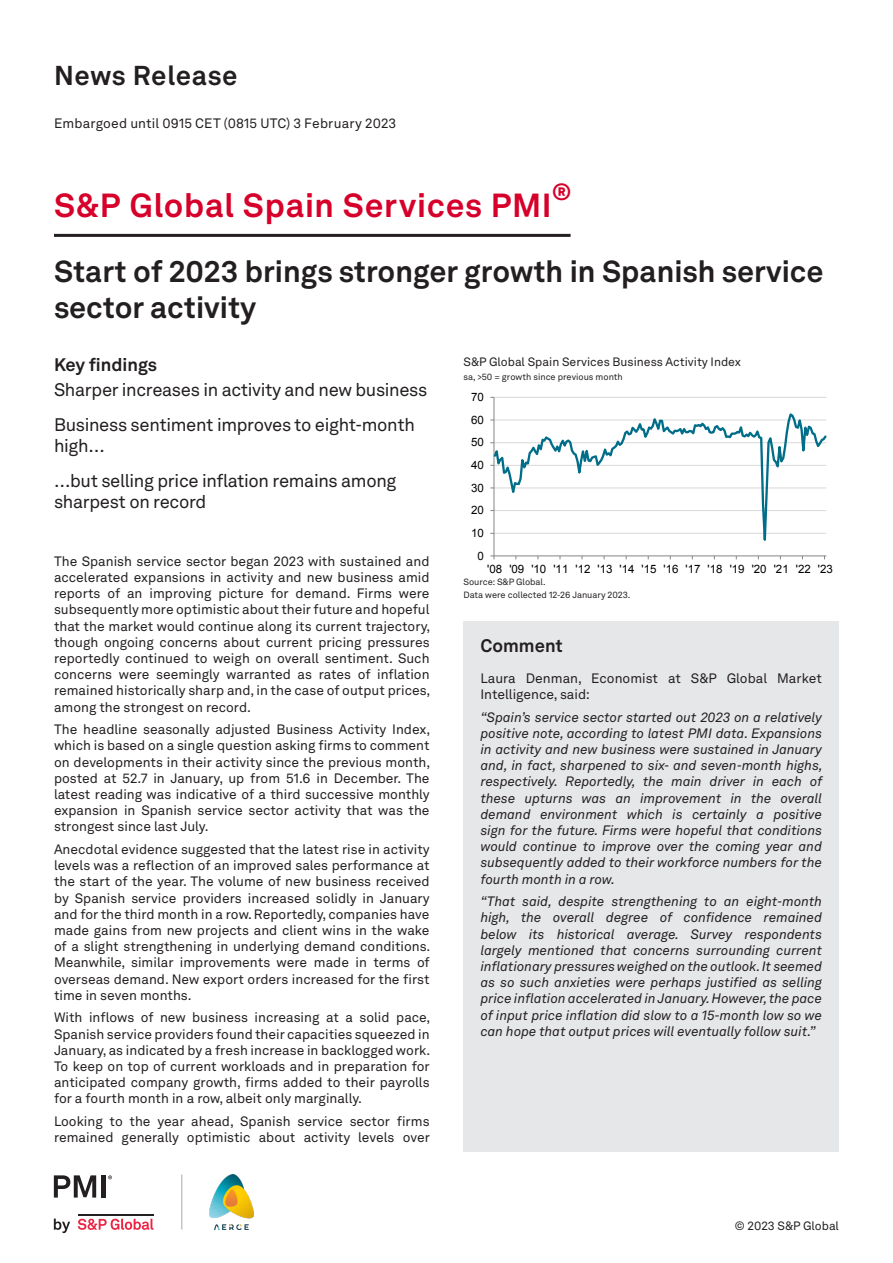
<style>
.page{position:relative;width:893px;height:1263px;background:#fff}
.page>*{position:absolute;margin:0;border:0;box-sizing:border-box;transform-origin:0 0}
.t1{font:700 33px "Akkurat LL";letter-spacing:.02em;color:#d6002a}
.t2{font:700 30px/36px "Akkurat LL";color:#231f20}
.Section_header{font:700 27px "Akkurat LL";letter-spacing:.025em;color:#231f20}
.t3{font:700 23.25px "Akkurat LL";color:#d6002a}
.Key_findings{font:18px/21.6px "Akkurat LL";letter-spacing:-.02em;color:#231f20}
.Subheader{font:700 18px "Akkurat LL";color:#231f20}
.Body_copy_2{font:13.5px/16.2px "Akkurat LL";color:#231f20;text-align:justify}
.Comment{font:italic 13.5px/16.2px "Akkurat LL";color:#231f20;text-align:justify}
.Comment-2{font:13.5px/16.2px "Akkurat LL";color:#231f20}
.Chart_title{font:12px "Akkurat LL";color:#231f20}
.t4{font:11.55px "Arial";color:#000}
.Source{font:9px "Akkurat LL";color:#231f20}
.Axis_title{font:9px "Akkurat LL";color:#231f20}
</style>
<div class="page">
<hr style="left:494px;top:397px;width:332px;height:1px;background:#d9d9d9">
<hr style="left:494px;top:397px;width:1px;height:159px;background:#868686">
<svg style="left:490px;top:555px;width:5px;height:4px"></svg>
<svg style="left:494px;top:410px;width:333px;height:147px"></svg>
<hr style="left:54px;top:234px;width:517px;height:3px;background:#231f20">
<div style="left:463px;top:621px;width:376px;height:51px;background:#e6e7e9"></div>
<div style="left:463px;top:672px;width:376px;height:480px;background:#e6e7e9"></div>
<hr style="left:182px;top:1174px;width:1px;height:55px;background:#a8a9ad">
<img style="left:209px;top:1174px;width:44px;height:56px">
<svg style="left:54px;top:1218px;width:16px;height:15px"></svg>
<svg style="left:78px;top:1218px;width:75px;height:12px"></svg>
<hr style="left:78px;top:1213px;width:75px;height:2px;background:#231f20">
<svg style="left:54px;top:1175px;width:42px;height:22px"></svg>
<div style="left:101px;top:1175px;width:5px;height:22px;background:#231f20"></div>
<svg style="left:108px;top:1175px;width:4px;height:4px"></svg>
<p class="Section_header" style="left:54px;top:55px;width:185px">News Release</p>
<p class="Body_copy_2" style="left:54px;top:114px;width:344px">Embargoed until 0915 CET (0815 UTC) 3 February 2023</p>
<p class="t3" style="left:552px;top:174px;width:21px">®</p>
<p class="t1" style="left:54px;top:180px;width:499px">S&amp;P Global Spain Services PMI</p>
<p class="t2" style="left:54px;top:252px;width:771px">Start of 2023 brings stronger growth in Spanish service sector activity</p>
<p class="Subheader" style="left:54px;top:351px;width:105px">Key findings</p>
<p class="Chart_title" style="left:463px;top:353px;width:279px">S&amp;P Global Spain Services Business Activity Index</p>
<p class="Axis_title" style="left:463px;top:370px;width:161px">sa, &gt;50 = growth since previous month</p>
<p class="Key_findings" style="left:54px;top:378px;width:375px">Sharper increases in activity and new business</p>
<p class="Key_findings" style="left:54px;top:413px;width:362px">Business sentiment improves to eight-month high…</p>
<p class="Key_findings" style="left:54px;top:469px;width:344px">…but selling price inflation remains among sharpest on record</p>
<p class="t4" style="left:471px;top:389px;width:14px">70</p>
<p class="t4" style="left:471px;top:412px;width:14px">60</p>
<p class="t4" style="left:471px;top:435px;width:14px">50</p>
<p class="t4" style="left:471px;top:457px;width:14px">40</p>
<p class="t4" style="left:471px;top:480px;width:14px">30</p>
<p class="t4" style="left:471px;top:503px;width:14px">20</p>
<p class="Body_copy_2" style="left:54px;top:552px;width:378px">The Spanish service sector began 2023 with sustained and accelerated expansions in activity and new business amid reports of an improving picture for demand. Firms were subsequently more optimistic about their future and hopeful that the market would continue along its current trajectory, though ongoing concerns about current pricing pressures reportedly continued to weigh on overall sentiment. Such concerns were seemingly warranted as rates of inflation remained historically sharp and, in the case of output prices, among the strongest on record.</p>
<p class="Body_copy_2" style="left:54px;top:721px;width:378px">The headline seasonally adjusted Business Activity Index, which is based on a single question asking firms to comment on developments in their activity since the previous month, posted at 52.7 in January, up from 51.6 in December. The latest reading was indicative of a third successive monthly expansion in Spanish service sector activity that was the strongest since last July.</p>
<p class="Body_copy_2" style="left:54px;top:840px;width:378px">Anecdotal evidence suggested that the latest rise in activity levels was a reflection of an improved sales performance at the start of the year. The volume of new business received by Spanish service providers increased solidly in January and for the third month in a row. Reportedly, companies have made gains from new projects and client wins in the wake of a slight strengthening in underlying demand conditions.<br>Meanwhile, similar improvements were made in terms of overseas demand. New export orders increased for the first time in seven months.</p>
<p class="Body_copy_2" style="left:54px;top:1009px;width:378px">With inflows of new business increasing at a solid pace, Spanish service providers found their capacities squeezed in January, as indicated by a fresh increase in backlogged work.<br>To keep on top of current workloads and in preparation for anticipated company growth, firms added to their payrolls for a fourth month in a row, albeit only marginally.</p>
<p class="Body_copy_2" style="left:54px;top:1112px;width:377px">Looking to the year ahead, Spanish service sector firms remained generally optimistic about activity levels over</p>
<p class="t4" style="left:471px;top:525px;width:14px">10</p>
<p class="t4" style="left:478px;top:548px;width:8px">0</p>
<p class="t4" style="left:487px;top:562px;width:347px">'08 '09 '10 '11 '12 '13 '14 '15 '16 '17 '18 '19 '20 '21 '22 '23</p>
<p class="Source" style="left:463px;top:575px;width:84px">Source: S&amp;P Global.</p>
<p class="Source" style="left:463px;top:588px;width:169px">Data were collected 12-26 January 2023.</p>
<p class="Subheader" style="left:480px;top:632px;width:84px">Comment</p>
<p class="Comment-2" style="left:480px;top:669px;width:343px">Laura Denman, Economist at S&amp;P Global Market<br>Intelligence, said:</p>
<p class="Comment" style="left:480px;top:708px;width:344px">“Spain’s service sector started out 2023 on a relatively positive note, according to latest PMI data. Expansions in activity and new business were sustained in January and, in fact, sharpened to six- and seven-month highs, respectively. Reportedly, the main driver in each of these upturns was an improvement in the overall demand environment which is certainly a positive sign for the future. Firms were hopeful that conditions would continue to improve over the coming year and subsequently added to their workforce numbers for the fourth month in a row.</p>
<p class="Comment" style="left:480px;top:893px;width:343px">“That said, despite strengthening to an eight-month high, the overall degree of confidence remained below its historical average. Survey respondents largely mentioned that concerns surrounding current inflationary pressures weighed on the outlook. It seemed as so such anxieties were perhaps justified as selling price inflation accelerated in January. However, the pace of input price inflation did slow to a 15-month low so we can hope that output prices will eventually follow suit.”</p>
<p class="Chart_title" style="left:735px;top:1216px;width:106px">© 2023 S&amp;P Global</p>
</div>
